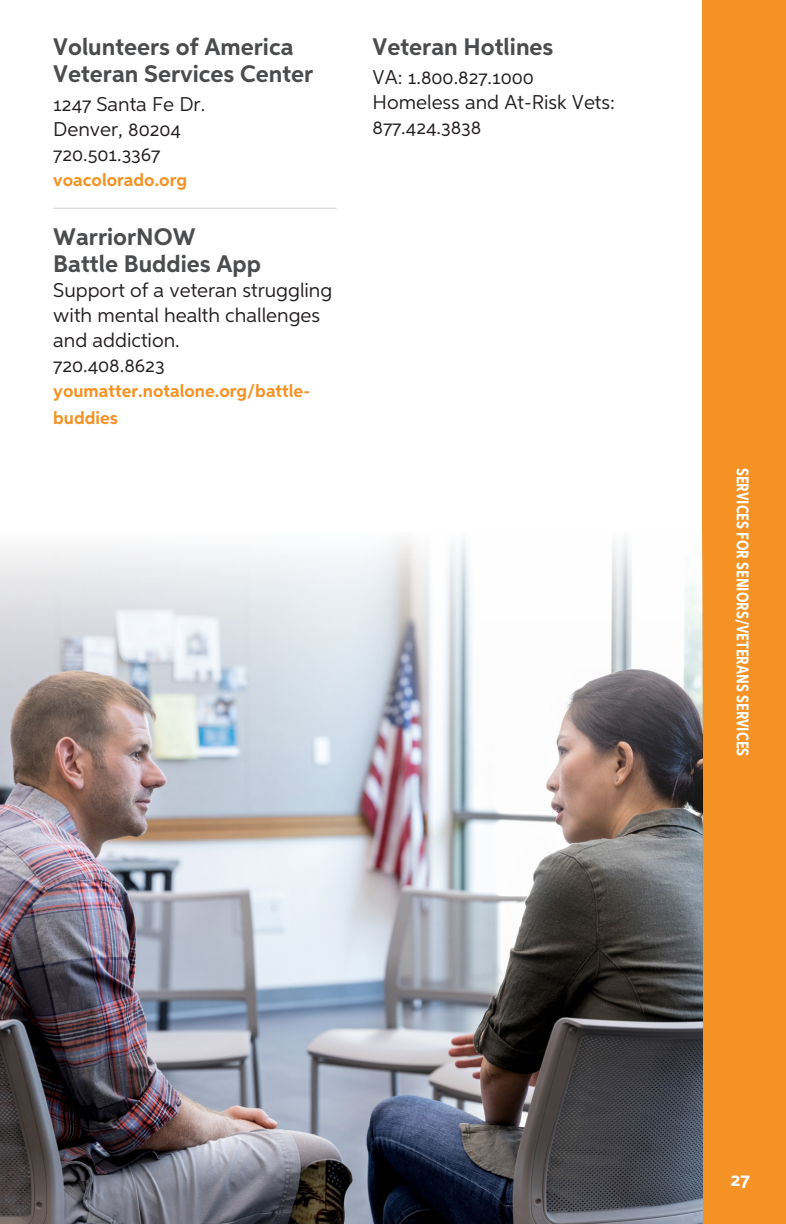
<style>
.page{position:relative;width:786px;height:1224px;background:#fff}
.page>*{position:absolute;margin:0;border:0;box-sizing:border-box;transform-origin:0 0}
.PRG_-_Body{font:700 24px/27px "Aspira";color:#4b4c4d}
.PRG_-_Sm_Bold_Subheads{font:700 24px/27px "Aspira";color:#4b4c4d}
.PRG_-_Body-2{font:20px/25px "Aspira";color:#231f20}
.PRG_-_Body-3{font:700 20px "Aspira";color:#fff}
.PRG_-_Body-4{font:700 18px/27px "Aspira";color:#f49225}
.PRG_-_Sidebar_Headers{font:700 17px "Aspira XX Nar";color:#fff}
</style>
<div class="page">
<div style="left:702px;top:0;width:84px;height:1224px;background:#f49225"></div>
<img style="left:0;top:539px;width:702px;height:685px">
<hr style="left:53px;top:208px;width:284px;height:1px;background:#dcdddf">
<p class="PRG_-_Sm_Bold_Subheads" style="left:53px;top:33px;width:262px">Volunteers of America<br>Veteran Services Center</p>
<p class="PRG_-_Body-2" style="left:53px;top:91px;width:153px">1247 Santa Fe Dr.<br>Denver, 80204<br>720.501.3367</p>
<p class="PRG_-_Body-4" style="left:53px;top:166px;width:135px">voacolorado.org</p>
<p class="PRG_-_Body" style="left:53px;top:223px;width:209px">WarriorNOW<br>Battle Buddies App</p>
<p class="PRG_-_Body-2" style="left:53px;top:277px;width:281px">Support of a veteran struggling with mental health challenges and addiction.<br>720.408.8623</p>
<p class="PRG_-_Body-4" style="left:53px;top:377px;width:258px">youmatter.notalone.org/battle&shy;buddies</p>
<p class="PRG_-_Body" style="left:373px;top:33px;width:182px">Veteran Hotlines</p>
<p class="PRG_-_Body-2" style="left:373px;top:64px;width:163px">VA: 1.800.827.1000</p>
<p class="PRG_-_Body-2" style="left:373px;top:89px;width:244px">Homeless and At-Risk Vets:<br>877.424.3838</p>
<p class="PRG_-_Sidebar_Headers" style="left:753px;top:468px;width:290px;rotate:90deg">SERVICES FOR SENIORS/VETERANS SERVICES</p>
<p class="PRG_-_Body-3" style="left:731px;top:1167px;width:21px">27</p>
</div>
